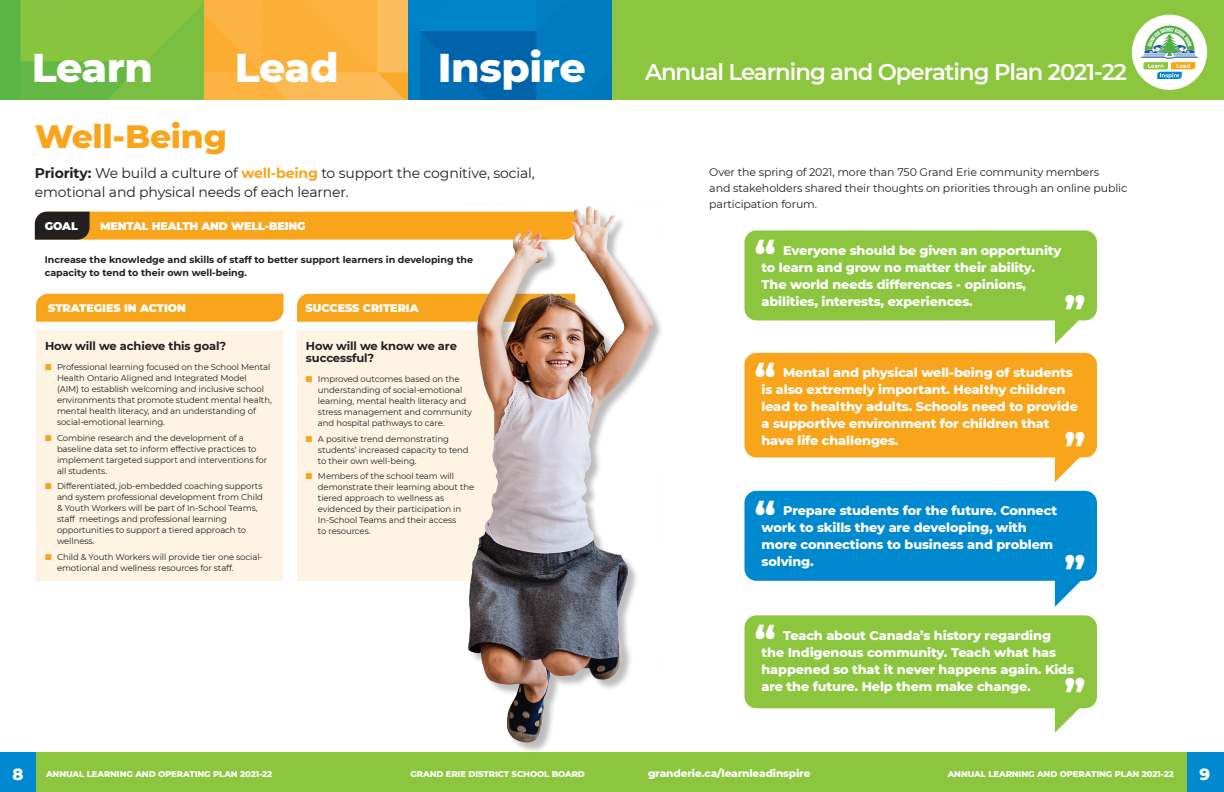
<style>
.page{position:relative;width:1224px;height:792px;background:#fff}
.page>*{position:absolute;margin:0;border:0;box-sizing:border-box;transform-origin:0 0}
.t1{font:800 41px "Montserrat";letter-spacing:-.01em;color:#fff}
.t2{font:800 38.5px "Montserrat";color:#fff}
.t3{font:800 33px "Montserrat";letter-spacing:-.01em;color:#f9a51b}
.t4{font:600 22.7px "Montserrat";letter-spacing:-.04em;color:#fff}
.t5{font:800 16.5px "Montserrat";color:#fff}
.t6{font:14px/19px "Montserrat";letter-spacing:-.01em;color:#231f20}
.t7{font:800 12.8px/17.1px "Montserrat";letter-spacing:-.01em;color:#fff}
.SUBHEADER_-_GREEN{font:700 11.5px/12px "Montserrat";letter-spacing:-.01em;color:#231f20}
.t8{font:11px/16px "Montserrat";letter-spacing:-.01em;color:#231f20}
.t9{font:900 11px "Montserrat";letter-spacing:-.01em;color:#fff}
.t10{font:800 10.5px "Montserrat";letter-spacing:-.01em;color:#fff}
.SUBHEADER_-_GREEN-2{font:700 9.5px/13px "Montserrat";color:#231f20}
.t11{font:8.5px/11px "Montserrat";letter-spacing:-.01em;color:#231f20}
.t12{font:800 8.5px "Montserrat";letter-spacing:-.01em;color:#fff}
.s1{font-weight:700}
.s2{font-weight:700;color:#f9a51b}
.s3{color:#f9a51b}
</style>
<div class="page">
<img style="left:0;top:0;width:204px;height:99px">
<div style="left:612px;top:0;width:612px;height:99px;background:#8bc63e"></div>
<img style="left:408px;top:0;width:204px;height:99px">
<img style="left:204px;top:0;width:204px;height:99px">
<div style="left:0;top:752px;width:1224px;height:40px;background:#8bc63e"></div>
<div style="left:0;top:752px;width:36px;height:40px;background:#0089cf"></div>
<div style="left:1187px;top:752px;width:37px;height:40px;background:#0089cf"></div>
<div style="left:36px;top:330px;width:419px;height:251px;background:#fef4e4"></div>
<div style="left:283px;top:330px;width:14px;height:251px;background:#fff"></div>
<div style="left:36px;top:294px;width:248px;height:28px;background:#f9a51b"></div>
<div style="left:297px;top:294px;width:158px;height:28px;background:#f9a51b"></div>
<div style="left:1133px;top:15px;width:73px;height:74px;background:#fff;border-radius:50%"></div>
<div style="left:1132px;top:15px;width:75px;height:75px;border:2px solid #fff;border-radius:50%"></div>
<svg style="left:1141px;top:26px;width:57px;height:53px"></svg>
<div style="left:744px;top:230px;width:353px;height:90px;background:#8bc63e;border-radius:12px"></div>
<svg style="left:1055px;top:309px;width:42px;height:35px"></svg>
<div style="left:744px;top:615px;width:353px;height:93px;background:#8bc63e;border-radius:12px"></div>
<svg style="left:1055px;top:697px;width:42px;height:36px"></svg>
<div style="left:744px;top:353px;width:353px;height:105px;background:#f9a51b;border-radius:12px"></div>
<svg style="left:1055px;top:446px;width:42px;height:36px"></svg>
<div style="left:744px;top:491px;width:353px;height:90px;background:#0089cf;border-radius:12px"></div>
<svg style="left:1055px;top:570px;width:42px;height:37px"></svg>
<div style="left:469px;top:208px;width:202px;height:554px;background:#231f20;opacity:.3"></div>
<img style="left:455px;top:206px;width:206px;height:546px">
<svg style="left:35px;top:212px;width:541px;height:28px;background:#e49920"></svg>
<p class="t1" style="left:32px;top:37px;width:123px">Learn</p>
<p class="t1" style="left:235px;top:37px;width:106px">Lead</p>
<p class="t1" style="left:438px;top:37px;width:149px">Inspire</p>
<p class="t4" style="left:645px;top:56px;width:484px">Annual Learning and Operating Plan 2021-22</p>
<p class="t3" style="left:35px;top:112px;width:194px">Well-Being</p>
<p class="t6" style="left:35px;top:163px;width:502px"><span class="s1">Priority:</span> We build a culture of <span class="s2">well-being</span> to support the cognitive, social, emotional and physical needs of each learner.</p>
<p class="t8" style="left:709px;top:163px;width:420px">Over the spring of 2021, more than 750 Grand Erie community members<br>and stakeholders shared their thoughts on priorities through an online public participation forum.</p>
<p class="t9" style="left:45px;top:218px;width:35px">GOAL</p>
<p class="t9" style="left:100px;top:218px;width:207px">MENTAL HEALTH AND WELL-BEING</p>
<p class="t2" style="left:755px;top:226px;width:22px">“</p>
<p class="SUBHEADER_-_GREEN-2" style="left:45px;top:252px;width:430px">Increase the knowledge and skills of staff to better support learners in developing the capacity to tend to their own well-being.</p>
<p class="t7" style="left:762px;top:241px;width:301px;text-indent:22px">Everyone should be given an opportunity to learn and grow no matter their ability.<br>The world needs differences - opinions, abilities, interests, experiences.</p>
<p class="t2" style="left:1086px;top:323px;width:22px;rotate:-180deg">“</p>
<p class="t9" style="left:48px;top:300px;width:139px">STRATEGIES IN ACTION</p>
<p class="t9" style="left:306px;top:300px;width:114px">SUCCESS CRITERIA</p>
<p class="SUBHEADER_-_GREEN" style="left:45px;top:340px;width:183px">How will we achieve this goal?</p>
<p class="t11" style="left:57px;top:361px;width:216px;text-indent:-12px"><span class="s3">■</span> Professional learning focused on the School Mental Health Ontario Aligned and Integrated Model<br>(AIM) to establish welcoming and inclusive school environments that promote student mental health, mental health literacy, and an understanding of social-emotional learning.</p>
<p class="t11" style="left:57px;top:432px;width:212px;text-indent:-12px"><span class="s3">■</span> Combine research and the development of a baseline data set to inform effective practices to implement targeted support and interventions for all students.</p>
<p class="t11" style="left:57px;top:480px;width:207px;text-indent:-12px"><span class="s3">■</span> Differentiated, job-embedded coaching supports and system professional development from Child &amp; Youth Workers will be part of In-School Teams, staff meetings and professional learning opportunities to support a tiered approach to wellness.</p>
<p class="t11" style="left:57px;top:551px;width:207px;text-indent:-12px"><span class="s3">■</span> Child &amp; Youth Workers will provide tier one social&shy;emotional and wellness resources for staff.</p>
<p class="SUBHEADER_-_GREEN" style="left:306px;top:340px;width:152px">How will we know we are successful?</p>
<p class="t11" style="left:318px;top:373px;width:156px;text-indent:-12px"><span class="s3">■</span> Improved outcomes based on the understanding of social-emotional learning, mental health literacy and stress management and community and hospital pathways to care.</p>
<p class="t11" style="left:318px;top:433px;width:152px;text-indent:-12px"><span class="s3">■</span> A positive trend demonstrating students’ increased capacity to tend to their own well-being.</p>
<p class="t11" style="left:318px;top:470px;width:158px;text-indent:-12px"><span class="s3">■</span> Members of the school team will demonstrate their learning about the tiered approach to wellness as evidenced by their participation in<br>In-School Teams and their access<br>to resources.</p>
<p class="t2" style="left:755px;top:349px;width:22px">“</p>
<p class="t7" style="left:762px;top:363px;width:318px;text-indent:22px">Mental and physical well-being of students is also extremely important. Healthy children lead to healthy adults. Schools need to provide a supportive environment for children that have life challenges.</p>
<p class="t2" style="left:1086px;top:459px;width:22px;rotate:-180deg">“</p>
<p class="t2" style="left:755px;top:487px;width:22px">“</p>
<p class="t7" style="left:762px;top:501px;width:297px;text-indent:22px">Prepare students for the future. Connect work to skills they are developing, with more connections to business and problem solving.</p>
<p class="t2" style="left:1086px;top:582px;width:22px;rotate:-180deg">“</p>
<p class="t2" style="left:755px;top:611px;width:22px">“</p>
<p class="t7" style="left:762px;top:626px;width:314px;text-indent:22px">Teach about Canada’s history regarding the Indigenous community. Teach what has happened so that it never happens again. Kids are the future. Help them make change.</p>
<p class="t2" style="left:1086px;top:706px;width:22px;rotate:-180deg">“</p>
<p class="t5" style="left:12px;top:762px;width:13px">8</p>
<p class="t12" style="left:46px;top:767px;width:228px">ANNUAL LEARNING AND OPERATING PLAN 2021-22</p>
<p class="t12" style="left:410px;top:767px;width:176px">GRAND ERIE DISTRICT SCHOOL BOARD</p>
<p class="t10" style="left:648px;top:765px;width:164px">granderie.ca/learnleadinspire</p>
<p class="t12" style="left:948px;top:767px;width:228px">ANNUAL LEARNING AND OPERATING PLAN 2021-22</p>
<p class="t5" style="left:1200px;top:762px;width:12px">9</p>
</div>
